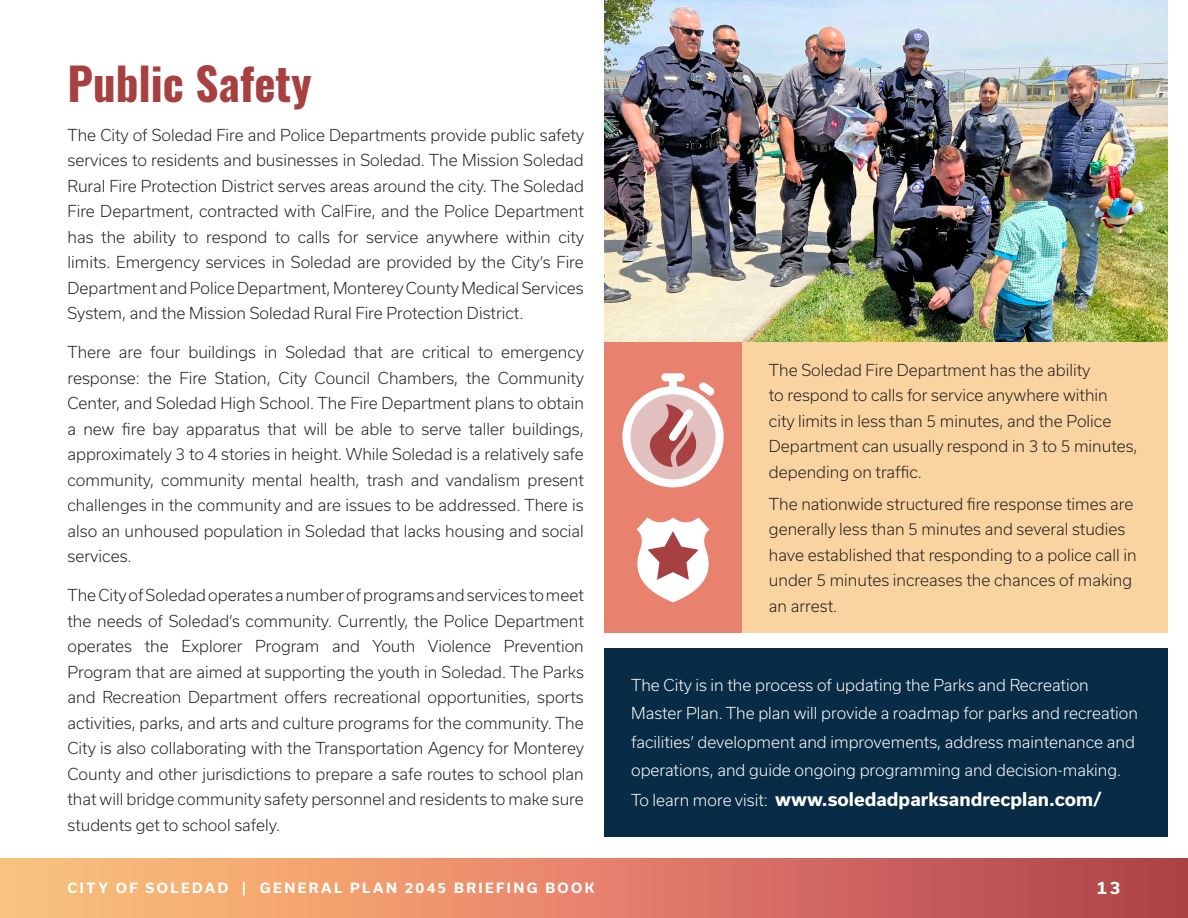
<style>
.page{position:relative;width:1188px;height:918px;background:#fff}
.page>*{position:absolute;margin:0;border:0;box-sizing:border-box;transform-origin:0 0}
.Main_Heading_1{font:700 45px "Oswald";color:#a74041}
._2nd_Heading_Style{font:700 18px "Usual";color:#fff}
.t1{font:700 16.5px "Usual";color:#fff}
.List_Paragraph{font:300 15.75px/25.5px "Usual";color:#231f20;text-align:justify}
._2nd_Heading_Style-2{font:300 15.75px/25.5px "Usual";color:#231f20}
._2nd_Heading_Style-3{font:300 15.75px/28.5px "Usual";color:#fff}
.t2{font:700 13.5px "Usual";letter-spacing:.18em;color:#fff}
.s1{font-weight:300;font-size:15.75px}
</style>
<div class="page">
<div style="left:0;top:859px;width:1188px;height:59px;background:linear-gradient(to right,#ffc580,#b63f4e)"></div>
<div style="left:604px;top:648px;width:564px;height:189px;background:#082c46"></div>
<img style="left:604px;top:0;width:564px;height:343px">
<div style="left:604px;top:343px;width:564px;height:290px;background:#f9d3a0"></div>
<div style="left:604px;top:343px;width:138px;height:290px;background:#e8816e"></div>
<svg style="left:637px;top:517px;width:73px;height:85px"></svg>
<svg style="left:622px;top:373px;width:102px;height:114px"></svg>
<p class="Main_Heading_1" style="left:68px;top:60px;width:246px">Public Safety</p>
<p class="List_Paragraph" style="left:68px;top:122px;width:518px">The City of Soledad Fire and Police Departments provide public safety services to residents and businesses in Soledad. The Mission Soledad Rural Fire Protection District serves areas around the city. The Soledad Fire Department, contracted with CalFire, and the Police Department has the ability to respond to calls for service anywhere within city limits. Emergency services in Soledad are provided by the City’s Fire Department and Police Department, Monterey County Medical Services System, and the Mission Soledad Rural Fire Protection District.</p>
<p class="List_Paragraph" style="left:68px;top:340px;width:518px">There are four buildings in Soledad that are critical to emergency response: the Fire Station, City Council Chambers, the Community Center, and Soledad High School. The Fire Department plans to obtain a new fire bay apparatus that will be able to serve taller buildings, approximately 3 to 4 stories in height. While Soledad is a relatively safe community, community mental health, trash and vandalism present challenges in the community and are issues to be addressed. There is also an unhoused population in Soledad that lacks housing and social services.</p>
<p class="List_Paragraph" style="left:68px;top:583px;width:518px">The City of Soledad operates a number of programs and services to meet the needs of Soledad’s community. Currently, the Police Department operates the Explorer Program and Youth Violence Prevention Program that are aimed at supporting the youth in Soledad. The Parks and Recreation Department offers recreational opportunities, sports activities, parks, and arts and culture programs for the community. The City is also collaborating with the Transportation Agency for Monterey County and other jurisdictions to prepare a safe routes to school plan that will bridge community safety personnel and residents to make sure students get to school safely.</p>
<p class="_2nd_Heading_Style-2" style="left:769px;top:357px;width:370px">The Soledad Fire Department has the ability<br>to respond to calls for service anywhere within<br>city limits in less than 5 minutes, and the Police Department can usually respond in 3 to 5 minutes, depending on traffic.</p>
<p class="_2nd_Heading_Style-2" style="left:769px;top:491px;width:369px">The nationwide structured fire response times are generally less than 5 minutes and several studies have established that responding to a police call in under 5 minutes increases the chances of making an arrest.</p>
<p class="_2nd_Heading_Style-3" style="left:631px;top:670px;width:508px">The City is in the process of updating the Parks and Recreation Master Plan. The plan will provide a roadmap for parks and recreation facilities’ development and improvements, address maintenance and operations, and guide ongoing programming and decision-making.</p>
<p class="_2nd_Heading_Style" style="left:631px;top:789px;width:472px"><span class="s1">To learn more visit:</span> www.soledadparksandrecplan.com/</p>
<p class="t2" style="left:68px;top:881px;width:529px">CITY OF SOLEDAD | GENERAL PLAN 2045 BRIEFING BOOK</p>
<p class="t1" style="left:1097px;top:879px;width:25px">13</p>
</div>
